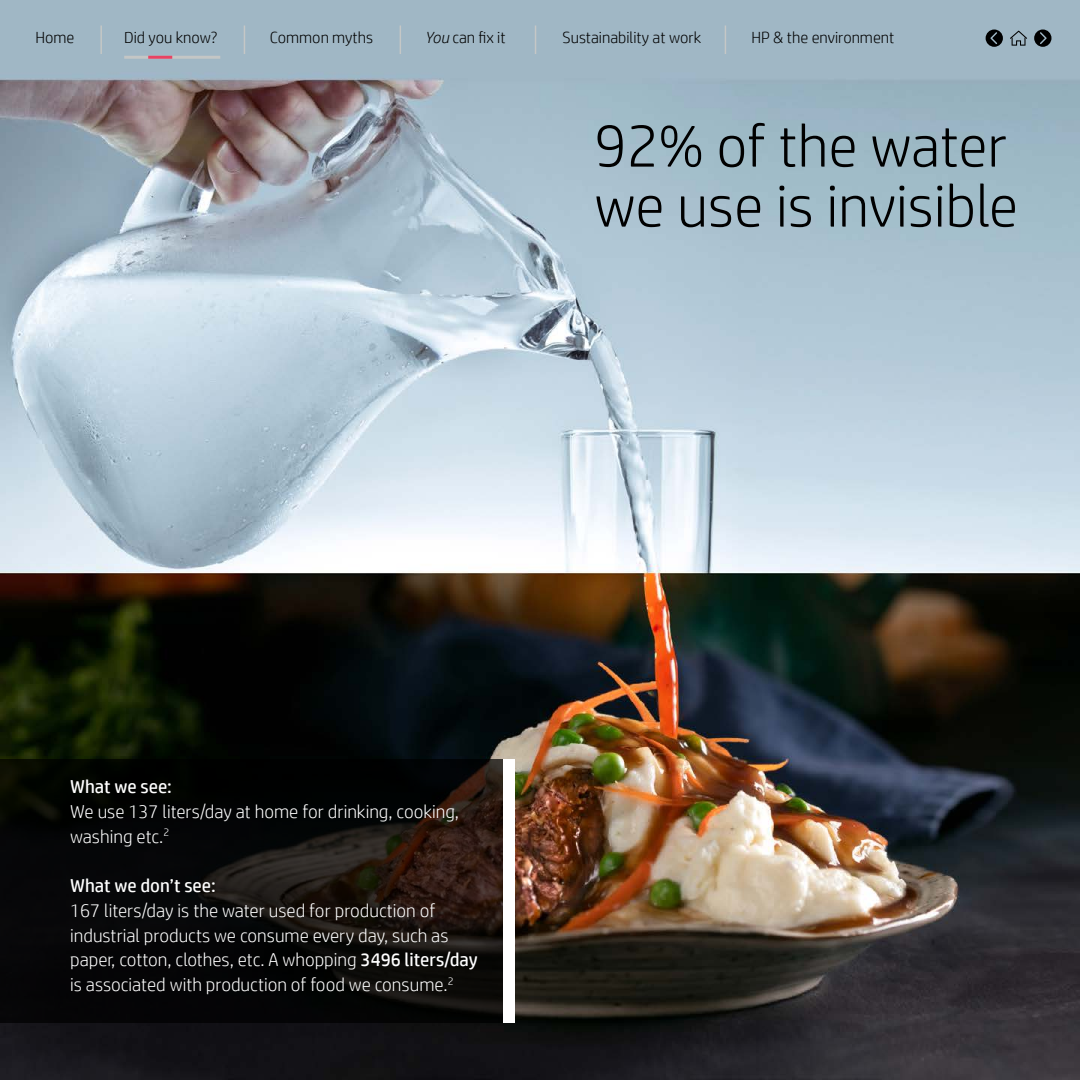
<style>
.page{position:relative;width:1080px;height:1080px;background:#fff}
.page>*{position:absolute;margin:0;border:0;box-sizing:border-box;transform-origin:0 0}
.t1{font:300 60px/60px "HP Simplified";color:#000}
.t2{font:300 18.75px/24.8px "HP Simplified";color:#fff}
.t3{font:18.75px "HP Simplified";color:#fff}
.t4{font:300 16.2px "HP Simplified";color:#000}
.s1{font-style:italic}
.s2{font-weight:400}
</style>
<div class="page">
<img style="left:0;top:0;width:1080px;height:1080px">
<svg style="left:0;top:759px;width:503px;height:263px;background:#0c0a09"></svg>
<div style="left:503px;top:759px;width:12px;height:263px;background:#fff"></div>
<hr style="left:124px;top:56px;width:96px;height:3px;background:#c4c6c5">
<hr style="left:148px;top:56px;width:24px;height:3px;background:#e84363">
<svg style="left:1010px;top:31px;width:17px;height:15px"></svg>
<svg style="left:986px;top:30px;width:17px;height:17px"></svg>
<svg style="left:1034px;top:30px;width:17px;height:17px"></svg>
<svg style="left:400px;top:25px;width:1px;height:29px"></svg>
<svg style="left:244px;top:25px;width:1px;height:29px"></svg>
<svg style="left:535px;top:25px;width:1px;height:29px"></svg>
<hr style="left:100px;top:25px;width:2px;height:29px;background:#c5c7c6">
<svg style="left:725px;top:25px;width:1px;height:29px"></svg>
<p class="t4" style="left:35px;top:27px;width:41px">Home</p>
<p class="t4" style="left:124px;top:27px;width:95px">Did you know?</p>
<p class="t4" style="left:270px;top:27px;width:105px">Common myths</p>
<p class="t4" style="left:425px;top:27px;width:82px"><span class="s1">You</span> can fix it</p>
<p class="t4" style="left:562px;top:27px;width:140px">Sustainability at work</p>
<p class="t4" style="left:751px;top:27px;width:145px">HP &amp; the environment</p>
<h1 class="t1" style="left:594px;top:114px;width:425px">92% of the water we use is invisible</h1>
<p class="t3" style="left:70px;top:774px;width:103px">What we see:</p>
<p class="t2" style="left:70px;top:798px;width:390px">We use 137 liters/day at home for drinking, cooking, washing etc.<sup>2</sup></p>
<p class="t3" style="left:70px;top:873px;width:147px">What we don’t see:</p>
<p class="t2" style="left:70px;top:897px;width:409px">167 liters/day is the water used for production of industrial products we consume every day, such as paper, cotton, clothes, etc. A whopping <span class="s2">3496 liters/day </span>is associated with production of food we consume.<sup>2</sup></p>
</div>
